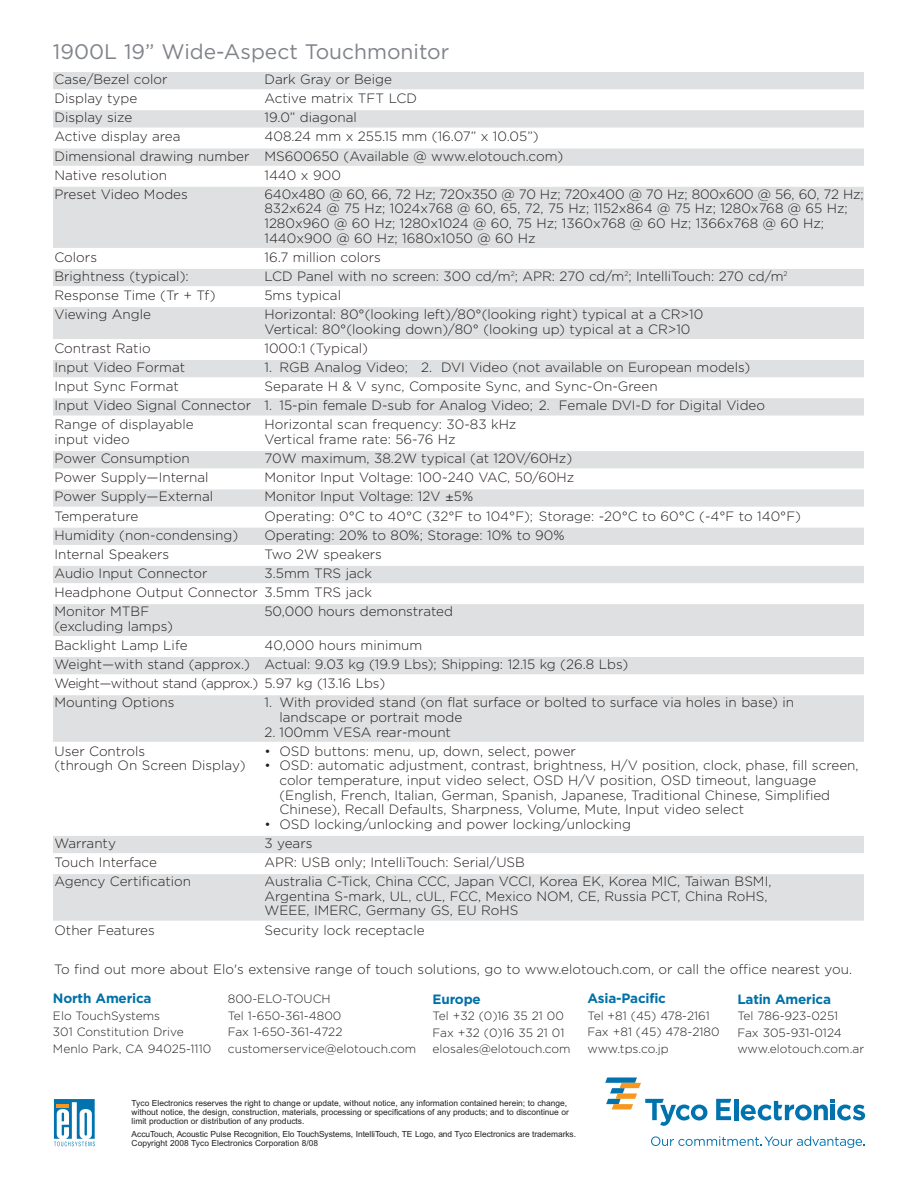
<style>
.page{position:relative;width:918px;height:1188px;background:#fff}
.page>*{position:absolute;margin:0;border:0;box-sizing:border-box;transform-origin:0 0}
.t1{font:21px "Gotham";color:#80838a}
.t2{font:300 13.5px/19.2px "Gotham";color:#231f20}
.t3{font:700 13.5px "Gotham";letter-spacing:-.015em;color:#0071a7}
.t4{font:300 12px/16.5px "Gotham";color:#231f20}
.t5{font:8.4px/9px "Arial";color:#231f20}
.s1{font-family:"Univers"}
.s2{font-weight:700;color:#0071a7}
</style>
<div class="page">
<div style="left:53px;top:72px;width:811px;height:17px;background:#dfe0e1"></div>
<div style="left:53px;top:110px;width:811px;height:18px;background:#dfe0e1"></div>
<div style="left:53px;top:149px;width:811px;height:17px;background:#dfe0e1"></div>
<div style="left:53px;top:187px;width:811px;height:17px;background:#dfe0e1"></div>
<div style="left:53px;top:201px;width:811px;height:18px;background:#dfe0e1"></div>
<div style="left:53px;top:216px;width:811px;height:17px;background:#dfe0e1"></div>
<div style="left:53px;top:231px;width:811px;height:17px;background:#dfe0e1"></div>
<div style="left:53px;top:269px;width:811px;height:17px;background:#dfe0e1"></div>
<div style="left:53px;top:307px;width:811px;height:17px;background:#dfe0e1"></div>
<div style="left:53px;top:322px;width:811px;height:17px;background:#dfe0e1"></div>
<div style="left:53px;top:360px;width:811px;height:17px;background:#dfe0e1"></div>
<div style="left:53px;top:398px;width:811px;height:18px;background:#dfe0e1"></div>
<div style="left:53px;top:451px;width:811px;height:17px;background:#dfe0e1"></div>
<div style="left:53px;top:489px;width:811px;height:18px;background:#dfe0e1"></div>
<div style="left:53px;top:528px;width:811px;height:17px;background:#dfe0e1"></div>
<div style="left:53px;top:566px;width:811px;height:17px;background:#dfe0e1"></div>
<div style="left:53px;top:604px;width:811px;height:17px;background:#dfe0e1"></div>
<div style="left:53px;top:619px;width:811px;height:17px;background:#dfe0e1"></div>
<div style="left:53px;top:657px;width:811px;height:17px;background:#dfe0e1"></div>
<div style="left:53px;top:695px;width:811px;height:18px;background:#dfe0e1"></div>
<div style="left:53px;top:710px;width:811px;height:17px;background:#dfe0e1"></div>
<div style="left:53px;top:725px;width:811px;height:17px;background:#dfe0e1"></div>
<div style="left:53px;top:836px;width:811px;height:17px;background:#dfe0e1"></div>
<div style="left:53px;top:874px;width:811px;height:17px;background:#dfe0e1"></div>
<div style="left:53px;top:889px;width:811px;height:17px;background:#dfe0e1"></div>
<div style="left:53px;top:903px;width:811px;height:18px;background:#dfe0e1"></div>
<svg style="left:716px;top:1099px;width:15px;height:21px"></svg>
<hr style="left:734px;top:1099px;width:4px;height:21px;background:#0073ae">
<svg style="left:741px;top:1099px;width:124px;height:22px"></svg>
<svg style="left:651px;top:1136px;width:213px;height:12px"></svg>
<svg style="left:605px;top:1077px;width:102px;height:49px"></svg>
<svg style="left:53px;top:1099px;width:42px;height:48px"></svg>
<svg style="left:54px;top:1099px;width:41px;height:47px"></svg>
<p class="t1" style="left:53px;top:39px;width:398px">1900L 19” Wide-Aspect Touchmonitor</p>
<p class="t2" style="left:54px;top:70px;width:114px">Case/Bezel color</p>
<p class="t2" style="left:264px;top:70px;width:129px">Dark Gray or Beige</p>
<p class="t2" style="left:54px;top:89px;width:84px">Display type</p>
<p class="t2" style="left:264px;top:89px;width:154px">Active matrix TFT LCD</p>
<p class="t2" style="left:54px;top:108px;width:79px">Display size</p>
<p class="t2" style="left:264px;top:108px;width:94px">19.0” diagonal</p>
<p class="t2" style="left:54px;top:127px;width:128px">Active display area</p>
<p class="t2" style="left:54px;top:127px;width:510px;text-indent:210px">408.24 mm x 255.15 mm (16.07” x 10.05”)<br>Dimensional drawing number MS600650 (Available @ www.elotouch.com)<br>Native resolution</p>
<p class="t2" style="left:264px;top:165px;width:78px">1440 x 900</p>
<p class="t2" style="left:54px;top:185px;width:135px">Preset Video Modes</p>
<p class="t2" style="left:264px;top:187px;width:601px;line-height:14.7px">640x480 @ 60, 66, 72 Hz; 720x350 @ 70 Hz; 720x400 @ 70 Hz; 800x600 @ 56, 60, 72 Hz; 832x624 @ 75 Hz; 1024x768 @ 60, 65, 72, 75 Hz; 1152x864 @ 75 Hz; 1280x768 @ 65 Hz; 1280x960 @ 60 Hz; 1280x1024 @ 60, 75 Hz; 1360x768 @ 60 Hz; 1366x768 @ 60 Hz; 1440x900 @ 60 Hz; 1680x1050 @ 60 Hz</p>
<p class="t2" style="left:54px;top:248px;width:44px">Colors</p>
<p class="t2" style="left:264px;top:248px;width:118px">16.7 million colors</p>
<p class="t2" style="left:54px;top:267px;width:136px">Brightness (typical):</p>
<p class="t2" style="left:264px;top:267px;width:525px">LCD Panel with no screen: 300 cd/m<sup>2</sup>; APR: 270 cd/m<sup>2</sup>; IntelliTouch: 270 cd/m<sup>2</sup></p>
<p class="t2" style="left:54px;top:286px;width:163px">Response Time (Tr + Tf)</p>
<p class="t2" style="left:264px;top:286px;width:78px">5ms typical</p>
<p class="t2" style="left:54px;top:305px;width:98px">Viewing Angle</p>
<p class="t2" style="left:264px;top:307px;width:440px;line-height:14.7px">Horizontal: 80°(looking left)/80°(looking right) typical at a CR&gt;10<br>Vertical: 80°(looking down)/80° (looking up) typical at a CR&gt;10</p>
<p class="t2" style="left:54px;top:339px;width:98px">Contrast Ratio</p>
<p class="t2" style="left:264px;top:339px;width:105px">1000:1 (Typical)</p>
<p class="t2" style="left:54px;top:358px;width:132px">Input Video Format</p>
<p class="t2" style="left:264px;top:358px;width:487px">1. RGB Analog Video; 2. DVI Video (not available on European models)</p>
<p class="t2" style="left:54px;top:377px;width:126px">Input Sync Format</p>
<p class="t2" style="left:54px;top:377px;width:712px;text-indent:210px">Separate H &amp; V sync, Composite Sync, and Sync-On-Green<br>Input Video Signal Connector 1. 15-pin female D-sub for Analog Video; 2. Female DVI-D for Digital Video<br>Range of displayable</p>
<p class="t2" style="left:264px;top:415px;width:253px">Horizontal scan frequency: 30-83 kHz</p>
<p class="t2" style="left:54px;top:430px;width:77px">input video</p>
<p class="t2" style="left:264px;top:430px;width:193px">Vertical frame rate: 56-76 Hz</p>
<p class="t2" style="left:54px;top:449px;width:137px">Power Consumption</p>
<p class="t2" style="left:264px;top:449px;width:309px">70W maximum, 38.2W typical (at 120V/60Hz)</p>
<p class="t2" style="left:54px;top:468px;width:156px">Power Supply—Internal</p>
<p class="t2" style="left:264px;top:468px;width:311px">Monitor Input Voltage: 100~240 VAC, 50/60Hz</p>
<p class="t2" style="left:54px;top:487px;width:160px">Power Supply—External</p>
<p class="t2" style="left:264px;top:487px;width:210px">Monitor Input Voltage: 12V <span class="s1">±</span>5%</p>
<p class="t2" style="left:54px;top:506px;width:85px">Temperature</p>
<p class="t2" style="left:264px;top:506px;width:538px">Operating: 0°C to 40°C (32°F to 104°F); Storage: -20°C to 60°C (-4°F to 140°F)</p>
<p class="t2" style="left:54px;top:525px;width:185px">Humidity (non-condensing)</p>
<p class="t2" style="left:264px;top:525px;width:302px">Operating: 20% to 80%; Storage: 10% to 90%</p>
<p class="t2" style="left:54px;top:545px;width:116px">Internal Speakers</p>
<p class="t2" style="left:264px;top:545px;width:119px">Two 2W speakers</p>
<p class="t2" style="left:54px;top:564px;width:154px">Audio Input Connector</p>
<p class="t2" style="left:54px;top:564px;width:319px;text-align:justify;text-indent:210px">3.5mm TRS jack Headphone Output Connector 3.5mm TRS jack Monitor MTBF</p>
<p class="t2" style="left:264px;top:602px;width:190px">50,000 hours demonstrated</p>
<p class="t2" style="left:54px;top:617px;width:135px">(excluding lamps)<br>Backlight Lamp Life</p>
<p class="t2" style="left:54px;top:636px;width:575px;text-indent:210px">40,000 hours minimum<br>Weight—with stand (approx.) Actual: 9.03 kg (19.9 Lbs); Shipping: 12.15 kg (26.8 Lbs)<br>Weight—without stand (approx.) 5.97 kg (13.16 Lbs)<br>Mounting Options</p>
<p class="t2" style="left:279px;top:695px;width:516px;line-height:14.7px;text-indent:-15px">1. With provided stand (on flat surface or bolted to surface via holes in base) in landscape or portrait mode</p>
<p class="t2" style="left:264px;top:722px;width:188px">2. 100mm VESA rear-mount</p>
<p class="t2" style="left:54px;top:741px;width:92px">User Controls</p>
<p class="t2" style="left:264px;top:741px;width:313px">• OSD buttons: menu, up, down, select, power</p>
<p class="t2" style="left:54px;top:756px;width:193px">(through On Screen Display)</p>
<p class="t2" style="left:279px;top:758px;width:581px;line-height:14.5px;text-indent:-15px">• OSD: automatic adjustment, contrast, brightness, H/V position, clock, phase, fill screen, color temperature, input video select, OSD H/V position, OSD timeout, language (English, French, Italian, German, Spanish, Japanese, Traditional Chinese, Simplified Chinese), Recall Defaults, Sharpness, Volume, Mute, Input video select</p>
<p class="t2" style="left:264px;top:815px;width:368px">• OSD locking/unlocking and power locking/unlocking</p>
<p class="t2" style="left:54px;top:834px;width:63px">Warranty</p>
<p class="t2" style="left:264px;top:834px;width:49px">3 years</p>
<p class="t2" style="left:54px;top:853px;width:104px">Touch Interface</p>
<p class="t2" style="left:264px;top:853px;width:262px">APR: USB only; IntelliTouch: Serial/USB</p>
<p class="t2" style="left:54px;top:872px;width:138px">Agency Certification</p>
<p class="t2" style="left:264px;top:874px;width:509px;line-height:14.7px">Australia C-Tick, China CCC, Japan VCCI, Korea EK, Korea MIC, Taiwan BSMI,<br>Argentina S-mark, UL, cUL, FCC, Mexico NOM, CE, Russia PCT, China RoHS,<br>WEEE, IMERC, Germany GS, EU RoHS</p>
<p class="t2" style="left:54px;top:920px;width:102px">Other Features</p>
<p class="t2" style="left:264px;top:920px;width:162px">Security lock receptacle</p>
<p class="t2" style="left:53px;top:954px;width:801px;line-height:29.4px">To find out more about Elo's extensive range of touch solutions, go to www.elotouch.com, or call the office nearest you.<br><span class="s2">North America</span></p>
<p class="t4" style="left:53px;top:1007px;width:160px">Elo TouchSystems<br>301 Constitution Drive<br>Menlo Park, CA 94025-1110</p>
<p class="t3" style="left:588px;top:991px;width:80px">Asia-Pacific</p>
<p class="t4" style="left:588px;top:1007px;width:134px">Tel +81 (45) 478-2161<br>Fax +81 (45) 478-2180 www.tps.co.jp</p>
<p class="t3" style="left:737px;top:991px;width:95px">Latin America</p>
<p class="t4" style="left:737px;top:1008px;width:128px">Tel 786-923-0251<br>Fax 305-931-0124 www.elotouch.com.ar</p>
<p class="t3" style="left:433px;top:991px;width:50px">Europe</p>
<p class="t4" style="left:433px;top:1008px;width:140px">Tel +32 (0)16 35 21 00<br>Fax +32 (0)16 35 21 01 elosales@elotouch.com</p>
<p class="t4" style="left:228px;top:991px;width:190px">800-ELO-TOUCH<br>Tel 1-650-361-4800<br>Fax 1-650-361-4722 customerservice@elotouch.com</p>
<p class="t5" style="left:132px;top:1098px;width:439px">Tyco Electronics reserves the right to change or update, without notice, any information contained herein; to change, without notice, the design, construction, materials, processing or specifications of any products; and to discontinue or limit production or distribution of any products.</p>
<p class="t5" style="left:132px;top:1130px;width:446px">AccuTouch, Acoustic Pulse Recognition, Elo TouchSystems, IntelliTouch, TE Logo, and Tyco Electronics are trademarks.<br>Copyright 2008 Tyco Electronics Corporation 8/08</p>
</div>
